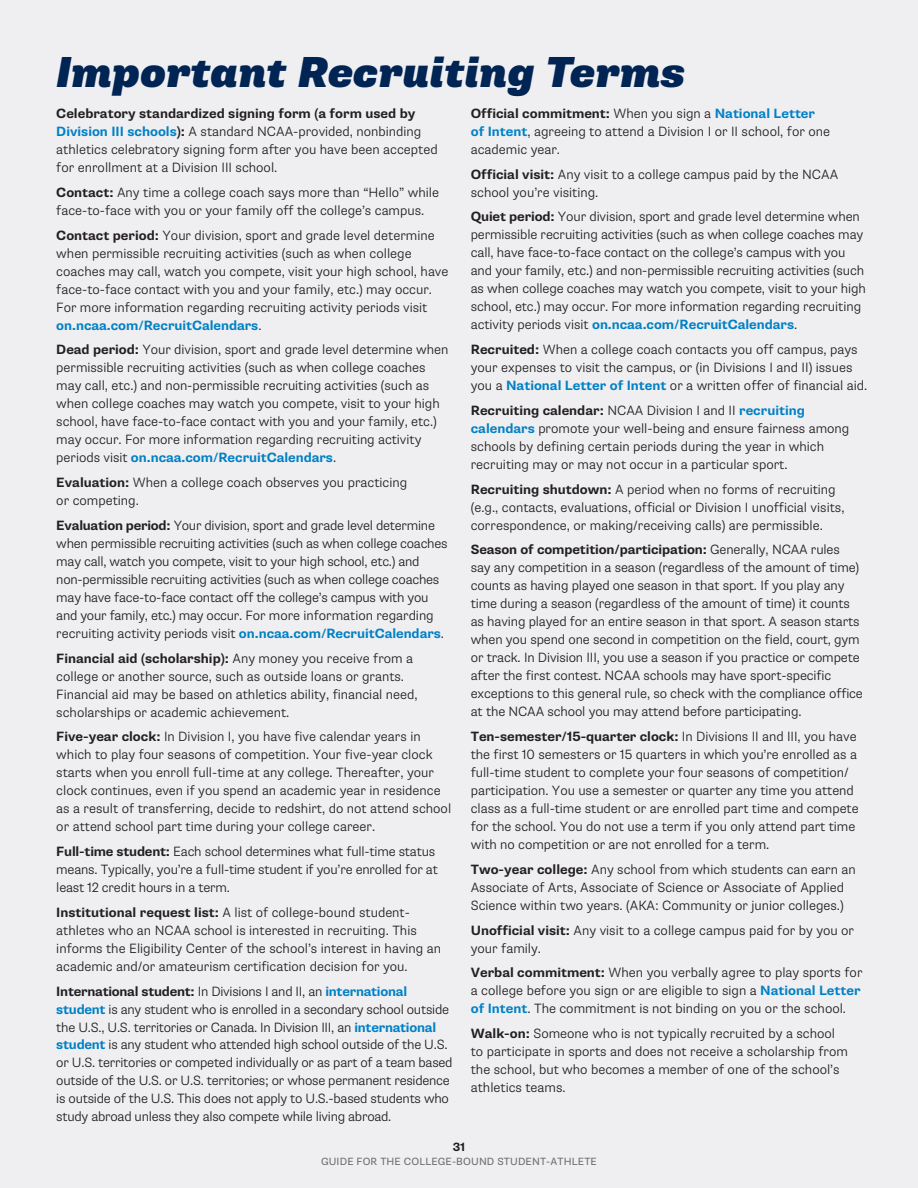
<style>
.page{position:relative;width:918px;height:1188px;background:#efeff1}
.page>*{position:absolute;margin:0;border:0;box-sizing:border-box;transform-origin:0 0}
.t1{font:italic 900 43.5px "Supria Sans";color:#002453}
.t2{font:300 13.5px/18px "Supria Sans";letter-spacing:-.005em;color:#231f20}
.t3{font:700 12px "Supria Sans";color:#231f20}
.t4{font:10.5px "Supria Sans";letter-spacing:.015em;color:#6d6e71}
.s1{font-weight:700}
.s2{font-weight:700;color:#0080c5}
</style>
<div class="page">
<h1 class="t1" style="left:56px;top:45px;width:631px">Important Recruiting Terms</h1>
<p class="t2" style="left:56px;top:105px;width:383px"><span class="s1">Celebratory standardized signing form (a form used by </span><span class="s2">Division III schools</span><span class="s1">):</span> A standard NCAA-provided, nonbinding athletics celebratory signing form after you have been accepted for enrollment at a Division III school.</p>
<p class="t2" style="left:56px;top:184px;width:384px"><span class="s1">Contact:</span> Any time a college coach says more than “Hello” while face-to-face with you or your family off the college’s campus.</p>
<p class="t2" style="left:56px;top:226px;width:394px"><span class="s1">Contact period:</span> Your division, sport and grade level determine when permissible recruiting activities (such as when college coaches may call, watch you compete, visit your high school, have face-to-face contact with you and your family, etc.) may occur.<br>For more information regarding recruiting activity periods visit <span class="s2">on.ncaa.com/RecruitCalendars</span>.</p>
<p class="t2" style="left:56px;top:341px;width:394px"><span class="s1">Dead period:</span> Your division, sport and grade level determine when permissible recruiting activities (such as when college coaches may call, etc.) and non-permissible recruiting activities (such as when college coaches may watch you compete, visit to your high school, have face-to-face contact with you and your family, etc.) may occur. For more information regarding recruiting activity periods visit <span class="s2">on.ncaa.com/RecruitCalendars</span>.</p>
<p class="t2" style="left:56px;top:474px;width:352px"><span class="s1">Evaluation:</span> When a college coach observes you practicing or competing.</p>
<p class="t2" style="left:56px;top:516px;width:393px"><span class="s1">Evaluation period:</span> Your division, sport and grade level determine when permissible recruiting activities (such as when college coaches may call, watch you compete, visit to your high school, etc.) and non-permissible recruiting activities (such as when college coaches may have face-to-face contact off the college’s campus with you and your family, etc.) may occur. For more information regarding recruiting activity periods visit <span class="s2">on.ncaa.com/RecruitCalendars</span>.</p>
<p class="t2" style="left:56px;top:649px;width:363px"><span class="s1">Financial aid (scholarship):</span> Any money you receive from a college or another source, such as outside loans or grants.<br>Financial aid may be based on athletics ability, financial need, scholarships or academic achievement.</p>
<p class="t2" style="left:56px;top:728px;width:396px"><span class="s1">Five-year clock:</span> In Division I, you have five calendar years in which to play four seasons of competition. Your five-year clock starts when you enroll full-time at any college. Thereafter, your clock continues, even if you spend an academic year in residence as a result of transferring, decide to redshirt, do not attend school or attend school part time during your college career.</p>
<p class="t2" style="left:56px;top:843px;width:383px"><span class="s1">Full-time student:</span> Each school determines what full-time status means. Typically, you’re a full-time student if you’re enrolled for at least 12 credit hours in a term.</p>
<p class="t2" style="left:56px;top:903px;width:386px"><span class="s1">Institutional request list:</span> A list of college-bound student&shy;athletes who an NCAA school is interested in recruiting. This informs the Eligibility Center of the school’s interest in having an academic and/or amateurism certification decision for you.</p>
<p class="t2" style="left:56px;top:982px;width:398px"><span class="s1">International student:</span> In Divisions I and II, an <span class="s2">international student</span> is any student who is enrolled in a secondary school outside the U.S., U.S. territories or Canada. In Division III, an <span class="s2">international student</span> is any student who attended high school outside of the U.S. or U.S. territories or competed individually or as part of a team based outside of the U.S. or U.S. territories; or whose permanent residence is outside of the U.S. This does not apply to U.S.-based students who study abroad unless they also compete while living abroad.</p>
<p class="t2" style="left:471px;top:105px;width:361px"><span class="s1">Official commitment:</span> When you sign a <span class="s2">National Letter of Intent</span>, agreeing to attend a Division I or II school, for one academic year.</p>
<p class="t2" style="left:471px;top:165px;width:369px"><span class="s1">Official visit:</span> Any visit to a college campus paid by the NCAA school you’re visiting.</p>
<p class="t2" style="left:471px;top:208px;width:397px"><span class="s1">Quiet period:</span> Your division, sport and grade level determine when permissible recruiting activities (such as when college coaches may call, have face-to-face contact on the college’s campus with you and your family, etc.) and non-permissible recruiting activities (such as when college coaches may watch you compete, visit to your high school, etc.) may occur. For more information regarding recruiting activity periods visit <span class="s2">on.ncaa.com/RecruitCalendars</span>.</p>
<p class="t2" style="left:471px;top:341px;width:398px"><span class="s1">Recruited:</span> When a college coach contacts you off campus, pays your expenses to visit the campus, or (in Divisions I and II) issues you a <span class="s2">National Letter of Intent</span> or a written offer of financial aid.</p>
<p class="t2" style="left:471px;top:402px;width:380px"><span class="s1">Recruiting calendar:</span> NCAA Division I and II <span class="s2">recruiting calendars</span> promote your well-being and ensure fairness among schools by defining certain periods during the year in which recruiting may or may not occur in a particular sport.</p>
<p class="t2" style="left:471px;top:480px;width:375px"><span class="s1">Recruiting shutdown:</span> A period when no forms of recruiting (e.g., contacts, evaluations, official or Division I unofficial visits, correspondence, or making/receiving calls) are permissible.</p>
<p class="t2" style="left:471px;top:541px;width:394px"><span class="s1">Season of competition/participation:</span> Generally, NCAA rules say any competition in a season (regardless of the amount of time) counts as having played one season in that sport. If you play any time during a season (regardless of the amount of time) it counts as having played for an entire season in that sport. A season starts when you spend one second in competition on the field, court, gym or track. In Division III, you use a season if you practice or compete after the first contest. NCAA schools may have sport-specific exceptions to this general rule, so check with the compliance office at the NCAA school you may attend before participating.</p>
<p class="t2" style="left:471px;top:728px;width:389px"><span class="s1">Ten-semester/15-quarter clock:</span> In Divisions II and III, you have the first 10 semesters or 15 quarters in which you’re enrolled as a full-time student to complete your four seasons of competition/ participation. You use a semester or quarter any time you attend class as a full-time student or are enrolled part time and compete for the school. You do not use a term if you only attend part time with no competition or are not enrolled for a term.</p>
<p class="t2" style="left:471px;top:860px;width:387px"><span class="s1">Two-year college:</span> Any school from which students can earn an<br>Associate of Arts, Associate of Science or Associate of Applied<br>Science within two years. (AKA: Community or junior colleges.)</p>
<p class="t2" style="left:471px;top:921px;width:385px"><span class="s1">Unofficial visit:</span> Any visit to a college campus paid for by you or your family.</p>
<p class="t2" style="left:471px;top:964px;width:393px"><span class="s1">Verbal commitment:</span> When you verbally agree to play sports for a college before you sign or are eligible to sign a <span class="s2">National Letter of Intent</span>. The commitment is not binding on you or the school.</p>
<p class="t2" style="left:471px;top:1025px;width:379px"><span class="s1">Walk-on:</span> Someone who is not typically recruited by a school to participate in sports and does not receive a scholarship from the school, but who becomes a member of one of the school’s athletics teams.</p>
<p class="t3" style="left:453px;top:1139px;width:14px">31</p>
<p class="t4" style="left:321px;top:1155px;width:277px">GUIDE FOR THE COLLEGE-BOUND STUDENT-ATHLETE</p>
</div>
